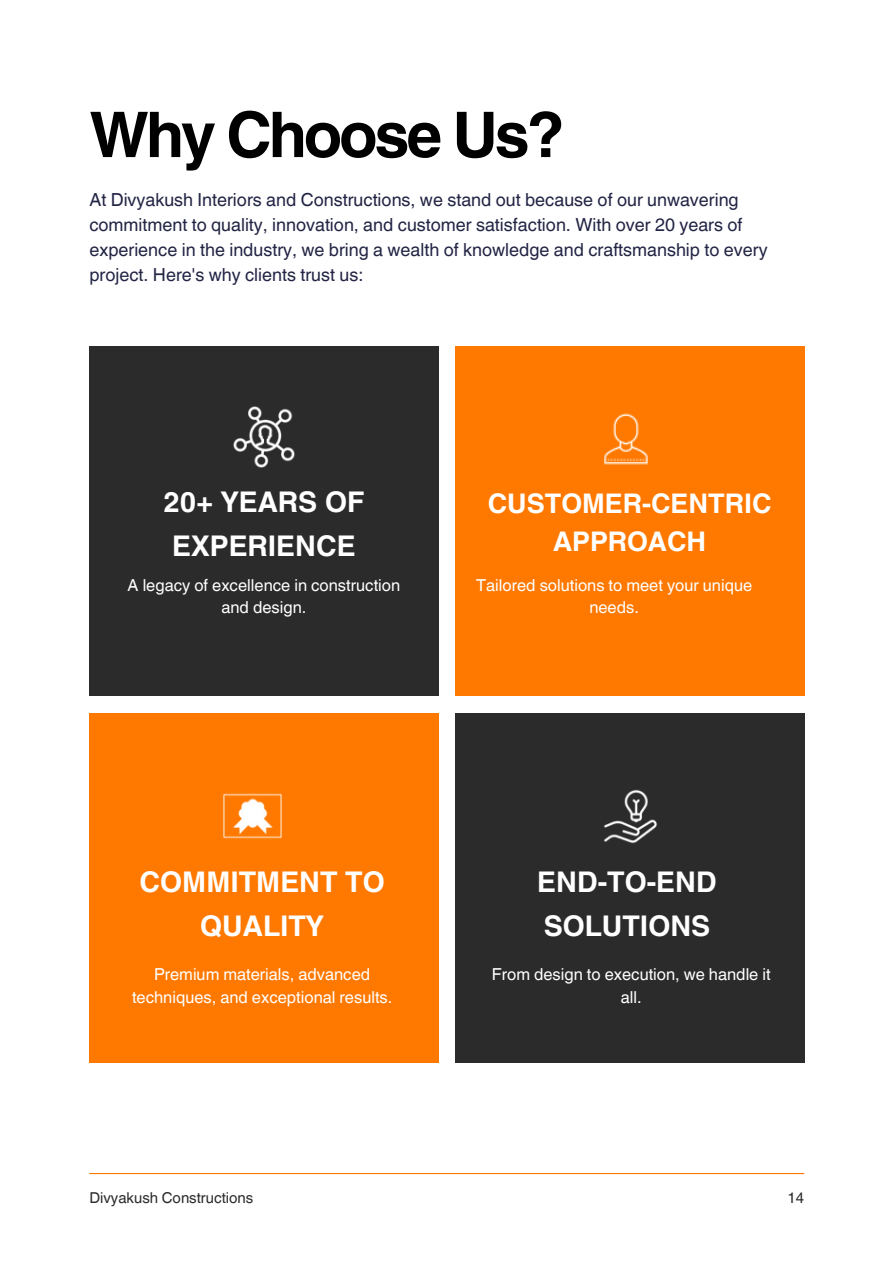
<style>
.page{position:relative;width:894px;height:1264px;background:#fff}
.page>*{position:absolute;margin:0;border:0;box-sizing:border-box;transform-origin:0 0}
.t1{font:700 63px "Helvetica World";letter-spacing:-.055em;color:#000}
.t2{font:700 28.5px/43.8px "Helvetica World";color:#fff;text-align:center}
.t3{font:700 27px/38.2px "Helvetica World";color:#fff;text-align:center}
.t4{font:18px/24.8px "Helvetica World";color:#222444}
.t5{font:16.5px/22.5px "Helvetica World";color:#fff;text-align:center}
.t6{font:15px "Helvetica World";color:#2b2b2b}
</style>
<div class="page">
<hr style="left:89px;top:1172px;width:715px;height:2px;background:#ff7900">
<div style="left:89px;top:346px;width:349px;height:349px;background:#2b2b2b"></div>
<div style="left:455px;top:346px;width:349px;height:349px;background:#ff7900"></div>
<div style="left:89px;top:714px;width:349px;height:348px;background:#ff7900"></div>
<div style="left:455px;top:714px;width:349px;height:348px;background:#2b2b2b"></div>
<img style="left:233px;top:406px;width:62px;height:62px">
<img style="left:604px;top:413px;width:44px;height:52px">
<img style="left:223px;top:793px;width:59px;height:46px">
<img style="left:604px;top:789px;width:53px;height:55px">
<h2 class="t1" style="left:89px;top:83px;width:476px">Why Choose Us?</h2>
<h3 class="t4" style="left:89px;top:188px;width:679px">At Divyakush Interiors and Constructions, we stand out because of our unwavering commitment to quality, innovation, and customer satisfaction. With over 20 years of experience in the industry, we bring a wealth of knowledge and craftsmanship to every project. Here's why clients trust us:</h3>
<h1 class="t2" style="left:163px;top:477px;width:202px">20+ YEARS OF<br>EXPERIENCE</h1>
<p class="t5" style="left:128px;top:573px;width:274px">A legacy of excellence in construction and design.</p>
<p class="t3" style="left:487px;top:481px;width:285px">CUSTOMER-CENTRIC<br>APPROACH</p>
<p class="t5" style="left:476px;top:573px;width:277px">Tailored solutions to meet your unique needs.</p>
<h2 class="t2" style="left:140px;top:857px;width:246px">COMMITMENT TO<br>QUALITY</h2>
<h3 class="t5" style="left:132px;top:963px;width:262px">Premium materials, advanced techniques, and exceptional results.</h3>
<p class="t2" style="left:537px;top:857px;width:181px;text-align:left">END-TO-END<br>SOLUTIONS</p>
<h2 class="t5" style="left:491px;top:963px;width:280px">From design to execution, we handle it all.</h2>
<h3 class="t6" style="left:89px;top:1188px;width:165px">Divyakush Constructions</h3>
<p class="t6" style="left:787px;top:1188px;width:18px">14</p>
</div>
